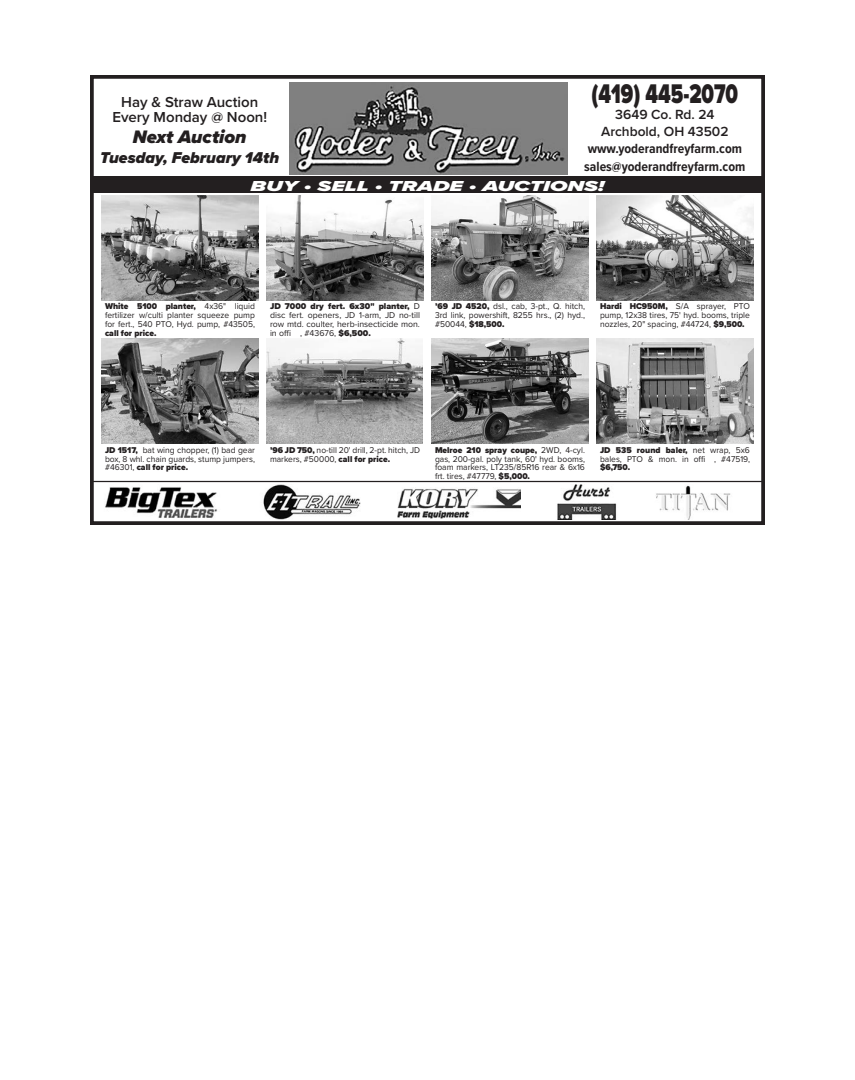
<style>
.page{position:relative;width:855px;height:1080px;background:#fff}
.page>*{position:absolute;margin:0;border:0;box-sizing:border-box;transform-origin:0 0}
.t1{font:900 28px "Proxima Nova";color:#231f20;scale:.71 1}
.t2{font:italic 900 18.75px "Proxima Nova";color:#231f20}
.t3{font:italic 900 16.25px "Proxima Nova";color:#231f20}
.t4{font:600 15px/15px "Proxima Nova";color:#231f20;text-align:center}
.t5{font:italic 900 15px "Proxima Nova";color:#fff;scale:1.5 1}
.t6{font:700 13.75px/17.5px "Proxima Nova Cond";color:#231f20}
.t7{font:600 13.75px/16.2px "Proxima Nova";color:#231f20;text-align:center}
.t8{font:8.75px/8.8px "Proxima Nova";color:#231f20;text-align:justify}
.t9{font:900 8.75px "Proxima Nova";color:#231f20}
.s1{font-weight:900}
</style>
<div class="page">
<div style="left:90px;top:75px;width:675px;height:450px;border:4px solid #231f20"></div>
<img style="left:101px;top:195px;width:158px;height:105px">
<img style="left:266px;top:195px;width:158px;height:105px">
<img style="left:431px;top:195px;width:158px;height:105px">
<img style="left:596px;top:195px;width:158px;height:105px">
<img style="left:289px;top:82px;width:278px;height:93px">
<img style="left:105px;top:487px;width:113px;height:31px">
<img style="left:263px;top:485px;width:98px;height:35px">
<img style="left:397px;top:488px;width:124px;height:31px">
<img style="left:557px;top:485px;width:60px;height:35px">
<img style="left:656px;top:485px;width:75px;height:35px">
<img style="left:101px;top:339px;width:158px;height:105px">
<img style="left:266px;top:339px;width:157px;height:104px">
<img style="left:431px;top:339px;width:158px;height:105px">
<img style="left:596px;top:339px;width:158px;height:105px">
<hr style="left:90px;top:481px;width:675px;height:1px;background:#231f20">
<div style="left:90px;top:177px;width:675px;height:16px;background:#231f20"></div>
<h3 class="t4" style="left:112px;top:94px;width:156px">Hay &amp; Straw Auction<br>Every Monday @ Noon!</h3>
<h2 class="t2" style="left:133px;top:123px;width:115px">Next Auction</h2>
<h3 class="t3" style="left:100px;top:145px;width:180px">Tuesday, February 14th</h3>
<h1 class="t1" style="left:592px;top:73px;width:208px">(419) 445-2070</h1>
<h3 class="t7" style="left:601px;top:106px;width:129px">3649 Co. Rd. 24<br>Archbold, OH 43502</h3>
<h3 class="t6" style="left:584px;top:139px;width:163px">www.yoderandfreyfarm.com sales@yoderandfreyfarm.com</h3>
<h3 class="t5" style="left:251px;top:175px;width:237px">BUY • SELL • TRADE • AUCTIONS!</h3>
<p class="t8" style="left:105px;top:302px;width:152px"><span class="s1">White 5100 planter,</span> 4x36" liquid fertilizer w/culti planter squeeze pump for fert., 540 PTO, Hyd. pump, #43505,</p>
<p class="t9" style="left:105px;top:326px;width:53px">call for price.</p>
<p class="t8" style="left:270px;top:302px;width:152px"><span class="s1">JD 7000 dry fert. 6x30" planter,</span> D disc fert. openers, JD 1-arm, JD no-till row mtd. coulter, herb-insecticide mon. in offi , #43676, <span class="s1">$6,500.</span></p>
<p class="t8" style="left:435px;top:302px;width:152px"><span class="s1">’69 JD 4520,</span> dsl., cab, 3-pt., Q. hitch, 3rd link, powershift, 8255 hrs., (2) hyd., #50044, <span class="s1">$18,500.</span></p>
<p class="t8" style="left:600px;top:302px;width:152px"><span class="s1">Hardi HC950M,</span> S/A sprayer, PTO pump, 12x38 tires, 75' hyd. booms, triple nozzles, 20" spacing, #44724, <span class="s1">$9,500.</span></p>
<p class="t8" style="left:105px;top:445px;width:152px"><span class="s1">JD 1517,</span> bat wing chopper, (1) bad gear box, 8 whl. chain guards, stump jumpers, #46301, <span class="s1">call for price.</span></p>
<p class="t8" style="left:270px;top:445px;width:151px"><span class="s1">’96 JD 750,</span> no-till 20' drill, 2-pt. hitch, JD markers, #50000, <span class="s1">call for price.</span></p>
<p class="t8" style="left:435px;top:445px;width:152px"><span class="s1">Melroe 210 spray coupe,</span> 2WD, 4-cyl. gas, 200-gal. poly tank, 60' hyd. booms, foam markers, LT235/85R16 rear &amp; 6x16 frt. tires, #47779, <span class="s1">$5,000.</span></p>
<p class="t8" style="left:600px;top:445px;width:151px"><span class="s1">JD 535 round baler,</span> net wrap, 5x6 bales, PTO &amp; mon. in offi , #47519,</p>
<p class="t9" style="left:600px;top:461px;width:32px">$6,750.</p>
</div>
